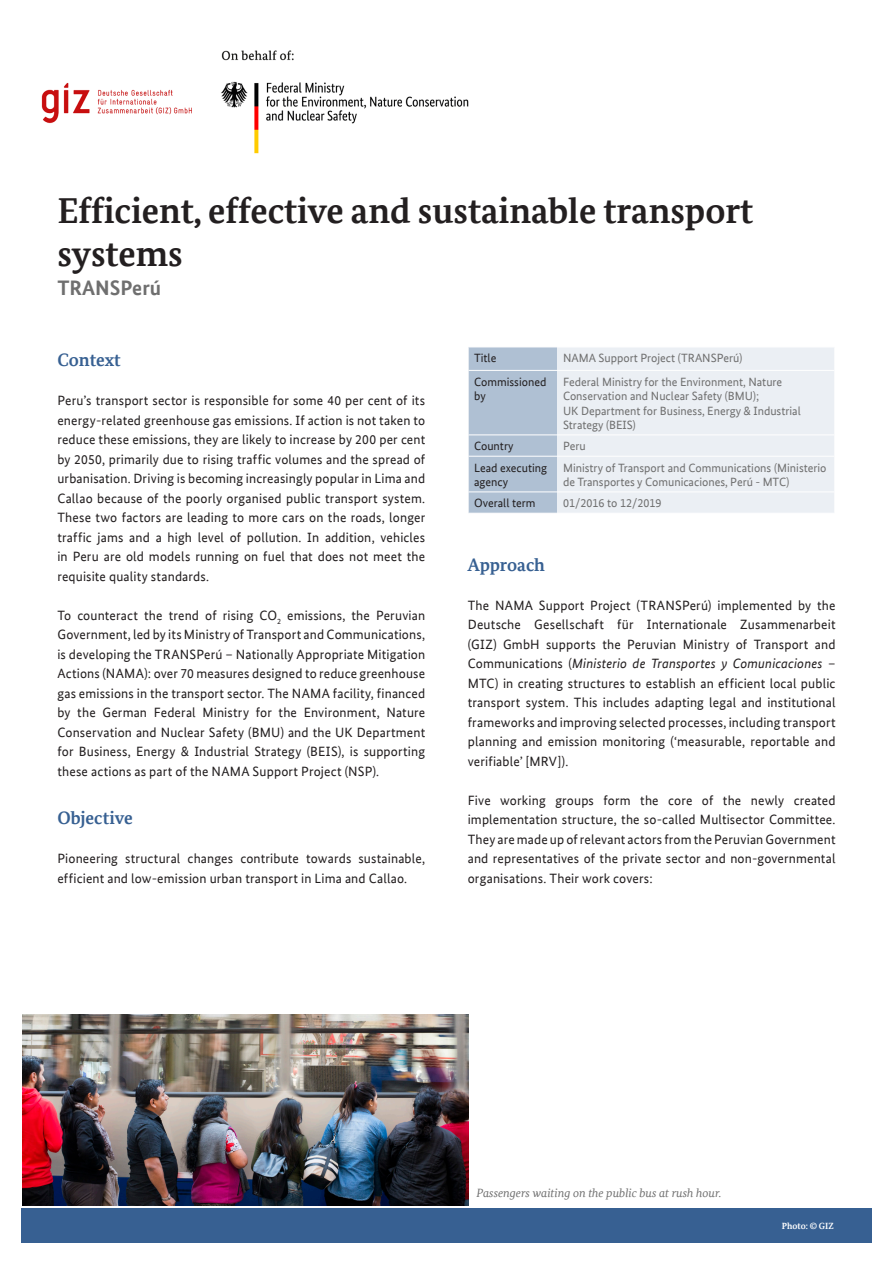
<style>
.page{position:relative;width:893px;height:1263px;background:#fff}
.page>*{position:absolute;margin:0;border:0;box-sizing:border-box;transform-origin:0 0}
.Subheadline{font:700 36px/43.5px "Bundes Serif Office";color:#231f20}
.Subheadline-2{font:700 21px "Bundes Sans Office";color:#6f6f6f}
.Paragraph{font:700 18px "Bundes Serif Office";color:#376092}
.Überschrift1{font:700 18px "Bundes Serif Office";color:#376092}
.Paragraph-2{font:13.5px/19.5px "Bundes Sans Office";letter-spacing:.01em;color:#231f20;text-align:justify}
.Project_information{font:12px/14.4px "Bundes Sans Office";color:#6f6f6f}
.Project_information-2{font:12px/14.4px "Bundes Sans Office";color:#231f20}
.Chart_photo_descript{font:italic 12px "Bundes Serif Office";color:#6f6f6f}
.Photo_credits{font:700 9px "Bundes Serif Office";color:#fff}
.s1{font-style:italic}
</style>
<div class="page">
<div style="left:21px;top:1208px;width:851px;height:34px;background:#376092"></div>
<div style="left:557px;top:348px;width:277px;height:165px;background:#ebeff4"></div>
<div style="left:468px;top:347px;width:89px;height:166px;background:#afc0d3"></div>
<hr style="left:468px;top:370px;width:89px;height:1px;background:#fff">
<hr style="left:557px;top:370px;width:277px;height:1px;background:#fff">
<hr style="left:468px;top:434px;width:89px;height:1px;background:#fff">
<hr style="left:557px;top:434px;width:277px;height:1px;background:#fff">
<hr style="left:468px;top:491px;width:89px;height:1px;background:#fff">
<hr style="left:557px;top:491px;width:277px;height:1px;background:#fff">
<hr style="left:468px;top:456px;width:89px;height:1px;background:#fff">
<hr style="left:557px;top:456px;width:277px;height:1px;background:#fff">
<img style="left:41px;top:50px;width:428px;height:104px">
<img style="left:22px;top:1014px;width:446px;height:191px">
<p class="Subheadline" style="left:57px;top:188px;width:697px">Efficient, effective and sustainable transport systems</p>
<p class="Subheadline-2" style="left:57px;top:275px;width:105px">TRANSPerú</p>
<p class="Überschrift1" style="left:57px;top:349px;width:65px">Context</p>
<p class="Paragraph-2" style="left:57px;top:391px;width:369px">Peru’s transport sector is responsible for some 40 per cent of its energy-related greenhouse gas emissions. If action is not taken to reduce these emissions, they are likely to increase by 200 per cent by 2050, primarily due to rising traffic volumes and the spread of urbanisation. Driving is becoming increasingly popular in Lima and Callao because of the poorly organised public transport system.<br>These two factors are leading to more cars on the roads, longer traffic jams and a high level of pollution. In addition, vehicles in Peru are old models running on fuel that does not meet the requisite quality standards.</p>
<p class="Paragraph-2" style="left:57px;top:605px;width:369px">To counteract the trend of rising CO<sub>2</sub> emissions, the Peruvian Government, led by its Ministry of Transport and Communications, is developing the TRANSPerú – Nationally Appropriate Mitigation Actions (NAMA): over 70 measures designed to reduce greenhouse gas emissions in the transport sector. The NAMA facility, financed by the German Federal Ministry for the Environment, Nature Conservation and Nuclear Safety (BMU) and the UK Department for Business, Energy &amp; Industrial Strategy (BEIS), is supporting these actions as part of the NAMA Support Project (NSP).</p>
<p class="Paragraph" style="left:57px;top:808px;width:77px">Objective</p>
<p class="Paragraph-2" style="left:57px;top:849px;width:369px">Pioneering structural changes contribute towards sustainable, efficient and low-emission urban transport in Lima and Callao.</p>
<p class="Project_information-2" style="left:474px;top:351px;width:24px">Title</p>
<p class="Project_information" style="left:563px;top:351px;width:181px">NAMA Support Project (TRANSPerú)</p>
<p class="Project_information-2" style="left:474px;top:374px;width:74px">Commissioned by</p>
<p class="Project_information" style="left:563px;top:374px;width:239px">Federal Ministry for the Environment, Nature Conservation and Nuclear Safety (BMU);<br>UK Department for Business, Energy &amp; Industrial Strategy (BEIS)</p>
<p class="Project_information-2" style="left:474px;top:439px;width:41px">Country</p>
<p class="Project_information" style="left:563px;top:439px;width:24px">Peru</p>
<p class="Project_information-2" style="left:474px;top:460px;width:75px">Lead executing agency</p>
<p class="Project_information" style="left:563px;top:460px;width:265px">Ministry of Transport and Communications (Ministerio de Transportes y Comunicaciones, Perú - MTC)</p>
<p class="Project_information-2" style="left:474px;top:496px;width:63px">Overall term</p>
<p class="Project_information" style="left:563px;top:496px;width:100px">01/2016 to 12/2019</p>
<p class="Paragraph" style="left:468px;top:554px;width:79px">Approach</p>
<p class="Paragraph-2" style="left:468px;top:595px;width:369px">The NAMA Support Project (TRANSPerú) implemented by the Deutsche Gesellschaft für Internationale Zusammenarbeit (GIZ) GmbH supports the Peruvian Ministry of Transport and Communications (<span class="s1">Ministerio de Transportes y Comunicaciones</span> – MTC) in creating structures to establish an efficient local public transport system. This includes adapting legal and institutional frameworks and improving selected processes, including transport planning and emission monitoring (‘measurable, reportable and verifiable’ [MRV]).</p>
<p class="Paragraph-2" style="left:468px;top:790px;width:369px">Five working groups form the core of the newly created implementation structure, the so-called Multisector Committee.<br>They are made up of relevant actors from the Peruvian Government and representatives of the private sector and non-governmental organisations. Their work covers:</p>
<p class="Chart_photo_descript" style="left:477px;top:1186px;width:246px">Passengers waiting on the public bus at rush hour.</p>
<p class="Photo_credits" style="left:782px;top:1220px;width:53px">Photo: © GIZ</p>
</div>
